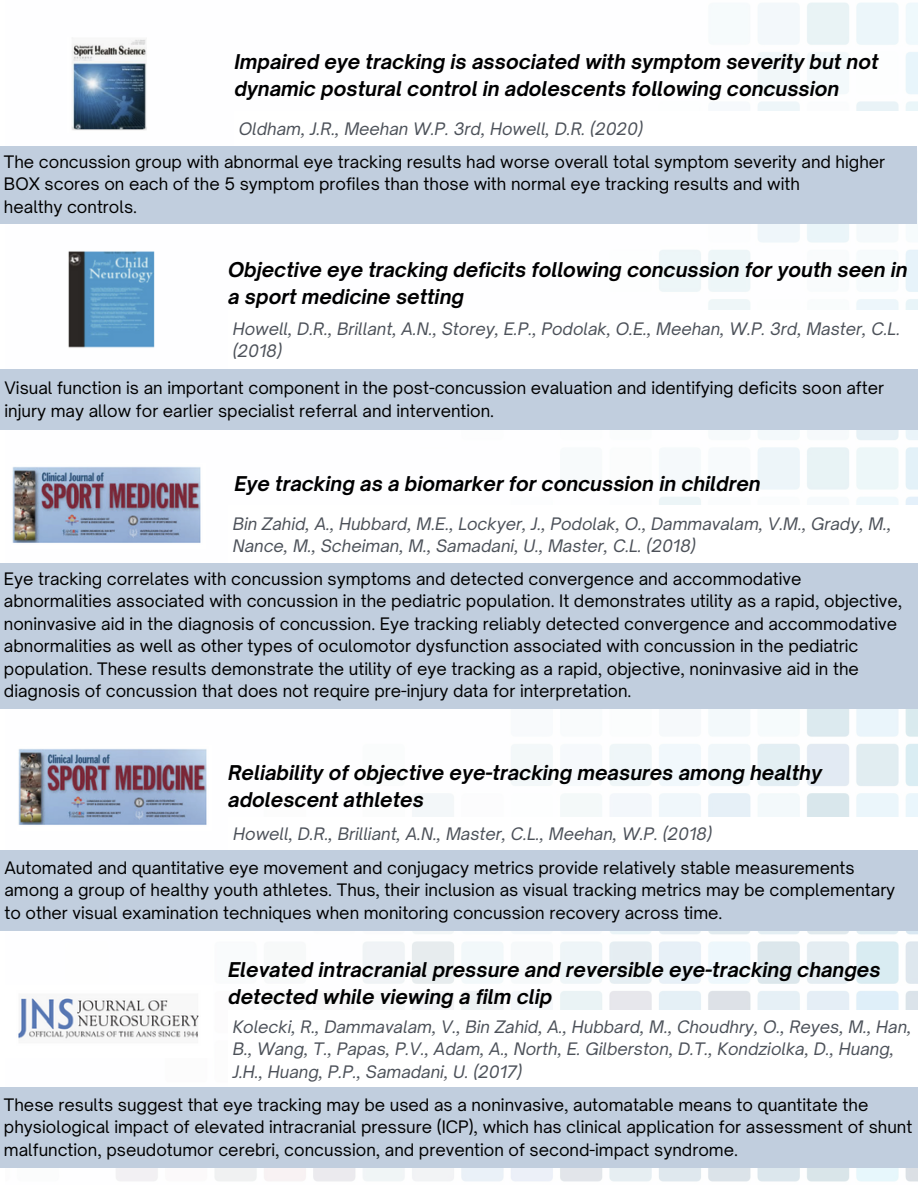
<style>
.page{position:relative;width:918px;height:1188px;background:#fff}
.page>*{position:absolute;margin:0;border:0;box-sizing:border-box;transform-origin:0 0}
.t1{font:italic 700 19.5px/27px "Open Sauce One";color:#000}
.t2{font:16.5px/22.5px "Open Sauce One";color:#000}
.t3{font:italic 16.5px/22.5px "Open Sauce One";color:#4c5159}
</style>
<div class="page">
<img style="left:6px;top:2px;width:912px;height:1180px">
<div style="left:234px;top:111px;width:684px;height:35px;background:#fff"></div>
<div style="left:0;top:146px;width:917px;height:78px;background:#c1cede"></div>
<img style="left:68px;top:38px;width:82px;height:94px">
<div style="left:228px;top:310px;width:689px;height:60px;background:#fff"></div>
<div style="left:0;top:370px;width:918px;height:60px;background:#c1cede"></div>
<img style="left:68px;top:250px;width:86px;height:100px">
<div style="left:228px;top:505px;width:689px;height:60px;background:#fff"></div>
<div style="left:0;top:564px;width:917px;height:145px;background:#c1cede"></div>
<div style="left:229px;top:817px;width:689px;height:33px;background:#fff"></div>
<div style="left:0;top:850px;width:918px;height:81px;background:#c1cede"></div>
<img style="left:11px;top:464px;width:195px;height:84px">
<img style="left:17px;top:746px;width:195px;height:84px">
<div style="left:228px;top:1010px;width:689px;height:78px;background:#fff"></div>
<div style="left:0;top:1087px;width:917px;height:81px;background:#c1cede"></div>
<img style="left:6px;top:985px;width:207px;height:72px">
<p class="t1" style="left:234px;top:48px;width:646px">Impaired eye tracking is associated with symptom severity but not dynamic postural control in adolescents following concussion</p>
<p class="t3" style="left:239px;top:117px;width:406px">Oldham, J.R., Meehan W.P. 3rd, Howell, D.R. (2020)</p>
<p class="t2" style="left:4px;top:150px;width:883px">The concussion group with abnormal eye tracking results had worse overall total symptom severity and higher<br>BOX scores on each of the 5 symptom profiles than those with normal eye tracking results and with</p>
<h1 class="t2" style="left:4px;top:195px;width:135px">healthy controls.</h1>
<p class="t1" style="left:228px;top:256px;width:681px">Objective eye tracking deficits following concussion for youth seen in a sport medicine setting</p>
<p class="t3" style="left:233px;top:317px;width:669px">Howell, D.R., Brillant, A.N., Storey, E.P., Podolak, O.E., Meehan, W.P. 3rd, Master, C.L. (2018)</p>
<h1 class="t2" style="left:4px;top:377px;width:881px">Visual function is an important component in the post-concussion evaluation and identifying deficits soon after injury may allow for earlier specialist referral and intervention.</h1>
<p class="t1" style="left:234px;top:470px;width:528px">Eye tracking as a biomarker for concussion in children</p>
<p class="t3" style="left:233px;top:512px;width:660px">Bin Zahid, A., Hubbard, M.E., Lockyer, J., Podolak, O., Dammavalam, V.M., Grady, M.,<br>Nance, M., Scheiman, M., Samadani, U., Master, C.L. (2018)</p>
<h1 class="t2" style="left:4px;top:567px;width:900px">Eye tracking correlates with concussion symptoms and detected convergence and accommodative abnormalities associated with concussion in the pediatric population. It demonstrates utility as a rapid, objective, noninvasive aid in the diagnosis of concussion. Eye tracking reliably detected convergence and accommodative abnormalities as well as other types of oculomotor dysfunction associated with concussion in the pediatric population. These results demonstrate the utility of eye tracking as a rapid, objective, noninvasive aid in the diagnosis of concussion that does not require pre-injury data for interpretation.</h1>
<p class="t1" style="left:228px;top:759px;width:595px">Reliability of objective eye-tracking measures among healthy adolescent athletes</p>
<p class="t3" style="left:233px;top:822px;width:480px">Howell, D.R., Brilliant, A.N., Master, C.L., Meehan, W.P. (2018)</p>
<p class="t2" style="left:4px;top:856px;width:892px">Automated and quantitative eye movement and conjugacy metrics provide relatively stable measurements among a group of healthy youth athletes. Thus, their inclusion as visual tracking metrics may be complementary to other visual examination techniques when monitoring concussion recovery across time.</p>
<p class="t1" style="left:228px;top:956px;width:654px">Elevated intracranial pressure and reversible eye-tracking changes detected while viewing a film clip</p>
<p class="t3" style="left:233px;top:1015px;width:680px">Kolecki, R., Dammavalam, V., Bin Zahid, A., Hubbard, M., Choudhry, O., Reyes, M., Han,<br>B., Wang, T., Papas, P.V., Adam, A., North, E. Gilberston, D.T., Kondziolka, D., Huang,<br>J.H., Huang, P.P., Samadani, U. (2017)</p>
<h1 class="t2" style="left:4px;top:1093px;width:910px">These results suggest that eye tracking may be used as a noninvasive, automatable means to quantitate the physiological impact of elevated intracranial pressure (ICP), which has clinical application for assessment of shunt malfunction, pseudotumor cerebri, concussion, and prevention of second-impact syndrome.</h1>
</div>
